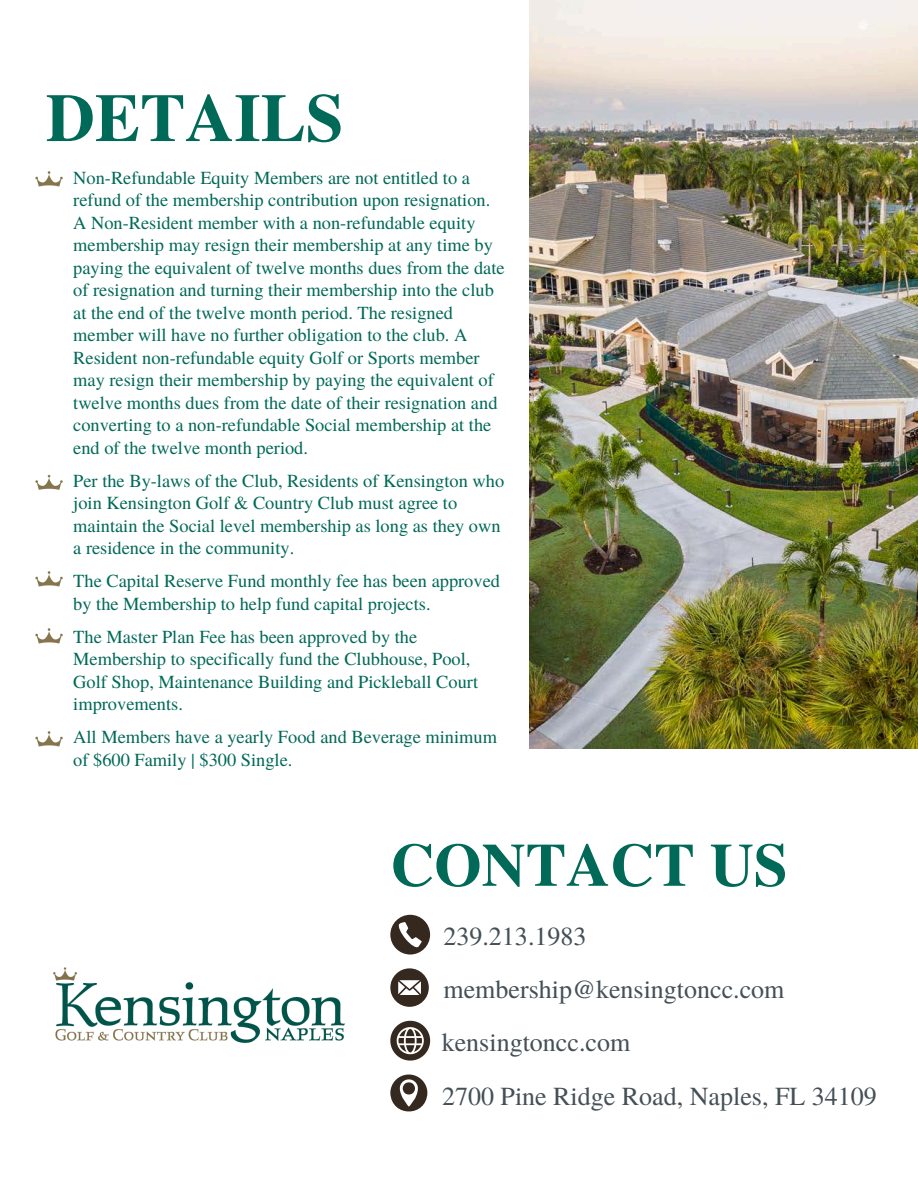
<style>
.page{position:relative;width:918px;height:1188px;background:#fff}
.page>*{position:absolute;margin:0;border:0;box-sizing:border-box;transform-origin:0 0}
.t1{font:700 67.8px "Te X Gyre Termes";color:#006958}
.t2{font:700 60.9px "Te X Gyre Termes";color:#006958}
.t3{font:25.95px "Te X Gyre Termes";color:#445056}
.t4{font:18.45px/22.5px "Te X Gyre Termes";color:#006958}
</style>
<div class="page">
<img style="left:529px;top:0;width:389px;height:749px">
<svg style="left:390px;top:915px;width:40px;height:40px"></svg>
<svg style="left:390px;top:1075px;width:37px;height:37px"></svg>
<svg style="left:390px;top:968px;width:38px;height:38px"></svg>
<svg style="left:390px;top:1021px;width:40px;height:40px"></svg>
<img style="left:53px;top:967px;width:292px;height:76px">
<img style="left:35px;top:171px;width:28px;height:16px">
<img style="left:35px;top:474px;width:28px;height:16px">
<img style="left:35px;top:571px;width:28px;height:16px">
<img style="left:35px;top:628px;width:28px;height:16px">
<img style="left:35px;top:731px;width:28px;height:16px">
<h1 class="t1" style="left:46px;top:65px;width:299px">DETAILS</h1>
<p class="t4" style="left:73px;top:165px;width:433px">Non-Refundable Equity Members are not entitled to a refund of the membership contribution upon resignation.<br>A Non-Resident member with a non-refundable equity membership may resign their membership at any time by paying the equivalent of twelve months dues from the date of resignation and turning their membership into the club at the end of the twelve month period. The resigned member will have no further obligation to the club. A Resident non-refundable equity Golf or Sports member may resign their membership by paying the equivalent of twelve months dues from the date of their resignation and converting to a non-refundable Social membership at the end of the twelve month period.</p>
<p class="t4" style="left:73px;top:468px;width:432px">Per the By-laws of the Club, Residents of Kensington who join Kensington Golf &amp; Country Club must agree to maintain the Social level membership as long as they own a residence in the community.</p>
<p class="t4" style="left:73px;top:569px;width:428px">The Capital Reserve Fund monthly fee has been approved by the Membership to help fund capital projects.</p>
<p class="t4" style="left:73px;top:624px;width:406px">The Master Plan Fee has been approved by the Membership to specifically fund the Clubhouse, Pool, Golf Shop, Maintenance Building and Pickleball Court improvements.</p>
<p class="t4" style="left:73px;top:725px;width:425px">All Members have a yearly Food and Beverage minimum of $600 Family | $300 Single.</p>
<p class="t2" style="left:390px;top:818px;width:399px">CONTACT US</p>
<p class="t3" style="left:443px;top:917px;width:145px">239.213.1983</p>
<p class="t3" style="left:443px;top:970px;width:343px">membership@kensingtoncc.com</p>
<p class="t3" style="left:442px;top:1023px;width:190px">kensingtoncc.com</p>
<p class="t3" style="left:442px;top:1078px;width:436px">2700 Pine Ridge Road, Naples, FL 34109</p>
</div>
